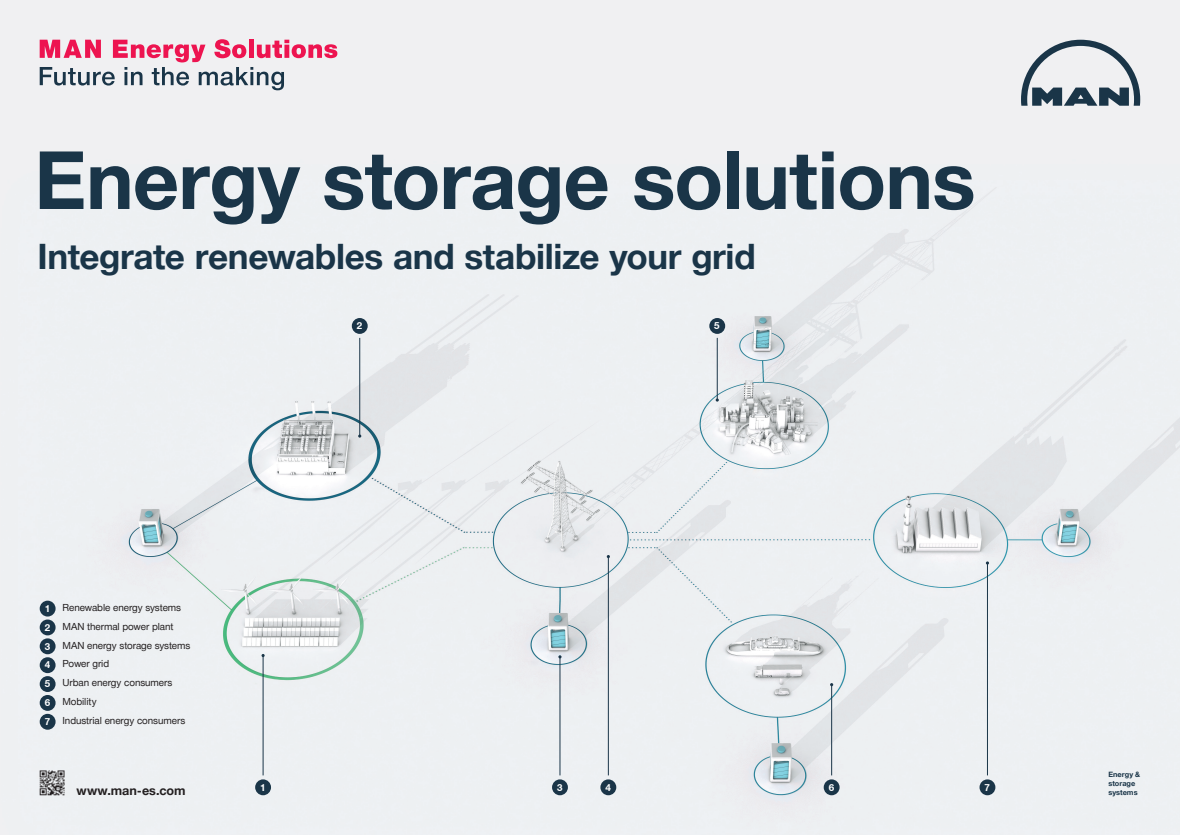
<style>
.page{position:relative;width:1180px;height:835px;background:#fff}
.page>*{position:absolute;margin:0;border:0;box-sizing:border-box;transform-origin:0 0}
.A0_Headline_01{font:700 80.5px "Man Global";letter-spacing:-.01em;color:#1a3548}
.A0_Headline_02{font:700 35px "Man Global";letter-spacing:-.01em;color:#1a3548}
.A0_Website{font:700 12.6px "Man Global";color:#231f20}
.A0_Key_Copy{font:9.8px "Man Global";letter-spacing:-.005em;color:#231f20}
.A0_Key_Numbering{font:700 9.8px "Man Global";color:#fff}
.t1{font:700 7.35px/8.9px "Man Global";letter-spacing:.005em;color:#1a3548}
</style>
<div class="page">
<img style="left:0;top:0;width:1180px;height:834px">
<div style="left:40px;top:600px;width:16px;height:16px;background:#1a3548;border-radius:50%"></div>
<div style="left:40px;top:619px;width:16px;height:16px;background:#1a3548;border-radius:50%"></div>
<div style="left:40px;top:638px;width:16px;height:16px;background:#1a3548;border-radius:50%"></div>
<div style="left:40px;top:657px;width:16px;height:16px;background:#1a3548;border-radius:50%"></div>
<div style="left:40px;top:676px;width:16px;height:15px;background:#1a3548;border-radius:50%"></div>
<div style="left:40px;top:694px;width:16px;height:16px;background:#1a3548;border-radius:50%"></div>
<div style="left:40px;top:713px;width:16px;height:16px;background:#1a3548;border-radius:50%"></div>
<div style="left:600px;top:779px;width:16px;height:16px;background:#1a3548;border-radius:50%"></div>
<hr style="left:359px;top:338px;width:1px;height:98px;background:#1a3548">
<div style="left:352px;top:318px;width:16px;height:16px;background:#1a3548;border-radius:50%"></div>
<div style="left:709px;top:318px;width:16px;height:16px;background:#1a3548;border-radius:50%"></div>
<div style="left:979px;top:779px;width:16px;height:16px;background:#1a3548;border-radius:50%"></div>
<div style="left:255px;top:779px;width:16px;height:16px;background:#1a3548;border-radius:50%"></div>
<hr style="left:263px;top:655px;width:1px;height:120px;background:#1a3548">
<svg style="left:261px;top:653px;width:4px;height:4px"></svg>
<div style="left:823px;top:779px;width:16px;height:16px;background:#1a3548;border-radius:50%"></div>
<hr style="left:608px;top:556px;width:1px;height:219px;background:#1a3548">
<hr style="left:987px;top:563px;width:1px;height:212px;background:#1a3548">
<hr style="left:717px;top:338px;width:1px;height:62px;background:#1a3548">
<hr style="left:831px;top:684px;width:1px;height:91px;background:#1a3548">
<div style="left:552px;top:779px;width:16px;height:16px;background:#1a3548;border-radius:50%"></div>
<hr style="left:560px;top:656px;width:1px;height:119px;background:#1a3548">
<svg style="left:40px;top:770px;width:24px;height:25px"></svg>
<svg style="left:1021px;top:40px;width:119px;height:66px"></svg>
<svg style="left:40px;top:39px;width:297px;height:51px"></svg>
<p class="A0_Headline_01" style="left:34px;top:134px;width:942px">Energy storage solutions</p>
<p class="A0_Headline_02" style="left:37px;top:236px;width:720px">Integrate renewables and stabilize your grid</p>
<p class="A0_Key_Numbering" style="left:357px;top:320px;width:7px">2</p>
<p class="A0_Key_Numbering" style="left:714px;top:320px;width:7px">5</p>
<p class="A0_Key_Numbering" style="left:45px;top:602px;width:7px">1</p>
<p class="A0_Key_Copy" style="left:63px;top:601px;width:120px">Renewable energy systems</p>
<p class="A0_Key_Numbering" style="left:45px;top:621px;width:7px">2</p>
<p class="A0_Key_Copy" style="left:63px;top:620px;width:113px">MAN thermal power plant</p>
<p class="A0_Key_Numbering" style="left:45px;top:640px;width:7px">3</p>
<p class="A0_Key_Copy" style="left:63px;top:639px;width:129px">MAN energy storage systems</p>
<p class="A0_Key_Numbering" style="left:45px;top:659px;width:7px">4</p>
<p class="A0_Key_Copy" style="left:63px;top:658px;width:48px">Power grid</p>
<p class="A0_Key_Numbering" style="left:45px;top:678px;width:7px">5</p>
<p class="A0_Key_Copy" style="left:63px;top:677px;width:111px">Urban energy consumers</p>
<p class="A0_Key_Numbering" style="left:45px;top:697px;width:7px">6</p>
<p class="A0_Key_Copy" style="left:63px;top:696px;width:36px">Mobility</p>
<p class="A0_Key_Numbering" style="left:45px;top:715px;width:7px">7</p>
<p class="A0_Key_Copy" style="left:63px;top:714px;width:124px">Industrial energy consumers</p>
<p class="A0_Website" style="left:76px;top:783px;width:111px">www.man-es.com</p>
<p class="A0_Key_Numbering" style="left:260px;top:781px;width:7px">1</p>
<p class="A0_Key_Numbering" style="left:557px;top:781px;width:7px">3</p>
<p class="A0_Key_Numbering" style="left:828px;top:781px;width:7px">6</p>
<p class="A0_Key_Numbering" style="left:984px;top:781px;width:7px">7</p>
<p class="A0_Key_Numbering" style="left:605px;top:781px;width:7px">4</p>
<p class="t1" style="left:1108px;top:770px;width:33px">Energy &amp; storage systems</p>
</div>
